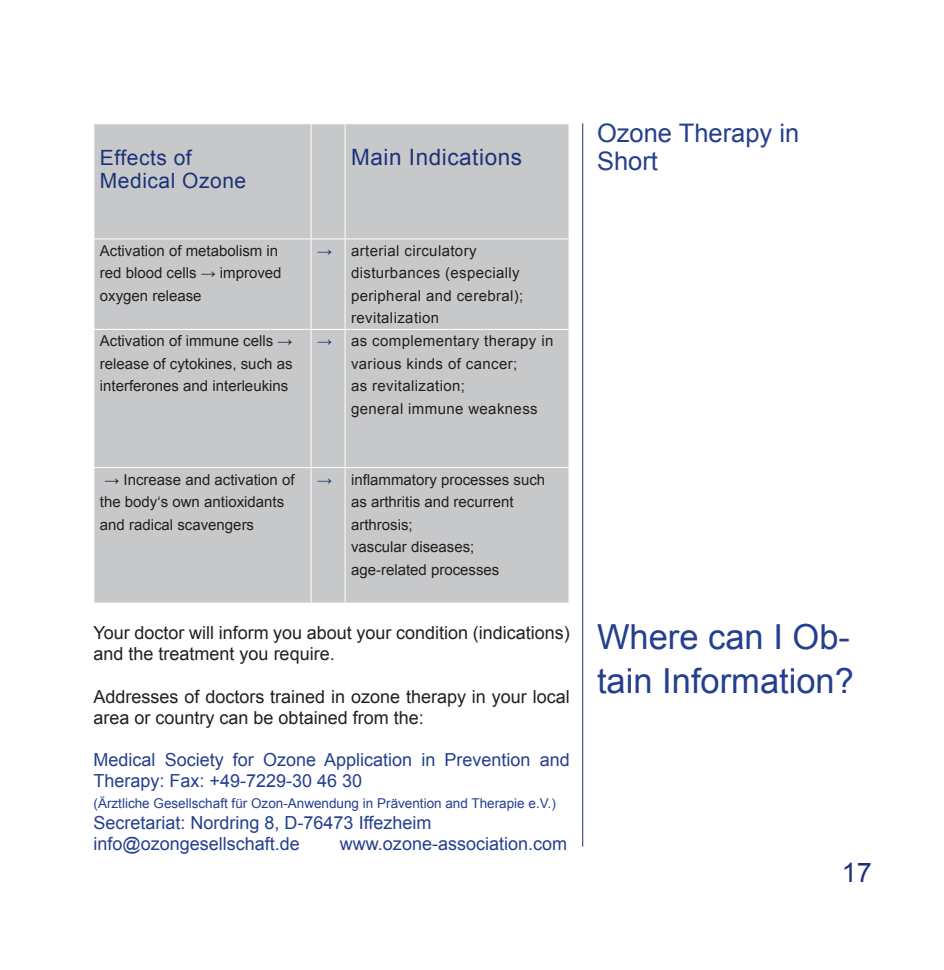
<style>
.page{position:relative;width:944px;height:970px;background:#fff}
.page>*{position:absolute;margin:0;border:0;box-sizing:border-box;transform-origin:0 0}
.t1{font:34.5px/43.5px "Arial";color:#253f8e}
.t2{font:27px "Arial";color:#1c3379}
.t3{font:25.5px/28.5px "Arial";color:#253f8e}
.t4{font:22.5px "Arial";letter-spacing:.025em;color:#1c3379}
.t5{font:21px/22.5px "Arial";letter-spacing:.025em;color:#1c3379}
.t6{font:18px/21px "Arial";color:#231f20}
.t7{font:18px/21px "Arial";color:#253f8e}
.t8{font:15px/22.5px "Arial";color:#231f20}
.t9{font:15px/22.5px "Arial";letter-spacing:.025em;color:#231f20}
.t10{font:13.5px "Arial";color:#253f8e}
.s1{color:#1c3379}
</style>
<div class="page">
<hr style="left:582px;top:123px;width:1px;height:723px;background:#1c3379">
<div style="left:95px;top:124px;width:474px;height:478px;background:#c7c8ca"></div>
<hr style="left:311px;top:124px;width:1px;height:114px;background:#fff">
<hr style="left:345px;top:124px;width:1px;height:114px;background:#fff">
<hr style="left:94px;top:238px;width:217px;height:1px;background:#fff">
<hr style="left:311px;top:238px;width:34px;height:1px;background:#fff">
<hr style="left:311px;top:239px;width:1px;height:90px;background:#fff">
<hr style="left:345px;top:238px;width:224px;height:1px;background:#fff">
<hr style="left:345px;top:239px;width:1px;height:90px;background:#fff">
<hr style="left:94px;top:329px;width:217px;height:1px;background:#fff">
<hr style="left:311px;top:329px;width:34px;height:1px;background:#fff">
<hr style="left:311px;top:330px;width:1px;height:137px;background:#fff">
<hr style="left:345px;top:329px;width:224px;height:1px;background:#fff">
<hr style="left:345px;top:330px;width:1px;height:137px;background:#fff">
<hr style="left:94px;top:467px;width:217px;height:1px;background:#fff">
<hr style="left:311px;top:467px;width:34px;height:1px;background:#fff">
<hr style="left:311px;top:468px;width:1px;height:134px;background:#fff">
<hr style="left:345px;top:467px;width:224px;height:1px;background:#fff">
<hr style="left:345px;top:468px;width:1px;height:134px;background:#fff">
<h3 class="t5" style="left:100px;top:147px;width:148px">Effects of<br>Medical Ozone</h3>
<h3 class="t4" style="left:351px;top:143px;width:173px">Main Indications</h3>
<p class="t8" style="left:100px;top:239px;width:183px">Activation of metabolism in red blood cells → improved oxygen release</p>
<p class="t9" style="left:351px;top:239px;width:174px;text-indent:-34px"><span class="s1">→</span> arterial circulatory disturbances (especially peripheral and cerebral); revitalization</p>
<p class="t8" style="left:100px;top:330px;width:194px;text-align:justify">Activation of immune cells → release of cytokines, such as interferones and interleukins</p>
<p class="t9" style="left:351px;top:330px;width:204px;text-indent:-34px"><span class="s1">→</span> as complementary therapy in various kinds of cancer;<br>as revitalization;<br>general immune weakness</p>
<p class="t8" style="left:100px;top:468px;width:196px;text-indent:5px">→ Increase and activation of the body‘s own antioxidants and radical scavengers</p>
<p class="t8" style="left:351px;top:468px;width:196px;text-indent:-34px"><span class="s1">→</span> inflammatory processes such as arthritis and recurrent arthrosis;<br>vascular diseases; age-related processes</p>
<p class="t6" style="left:94px;top:622px;width:478px">Your doctor will inform you about your condition (indications) and the treatment you require.</p>
<p class="t6" style="left:94px;top:685px;width:478px">Addresses of doctors trained in ozone therapy in your local area or country can be obtained from the:</p>
<p class="t7" style="left:94px;top:748px;width:478px">Medical Society for Ozone Application in Prevention and<br>Therapy: Fax: +49-7229-30 46 30</p>
<p class="t10" style="left:94px;top:794px;width:464px">(Ärztliche Gesellschaft für Ozon-Anwendung in Prävention and Therapie e.V.)</p>
<p class="t7" style="left:94px;top:811px;width:339px">Secretariat: Nordring 8, D-76473 Iffezheim info@ozongesellschaft.de</p>
<p class="t7" style="left:340px;top:832px;width:229px">www.ozone-association.com</p>
<h3 class="t3" style="left:597px;top:119px;width:204px">Ozone Therapy in<br>Short</h3>
<h1 class="t1" style="left:597px;top:615px;width:258px">Where can I Ob&shy;tain Information?</h1>
<h2 class="t2" style="left:842px;top:854px;width:32px">17</h2>
</div>
